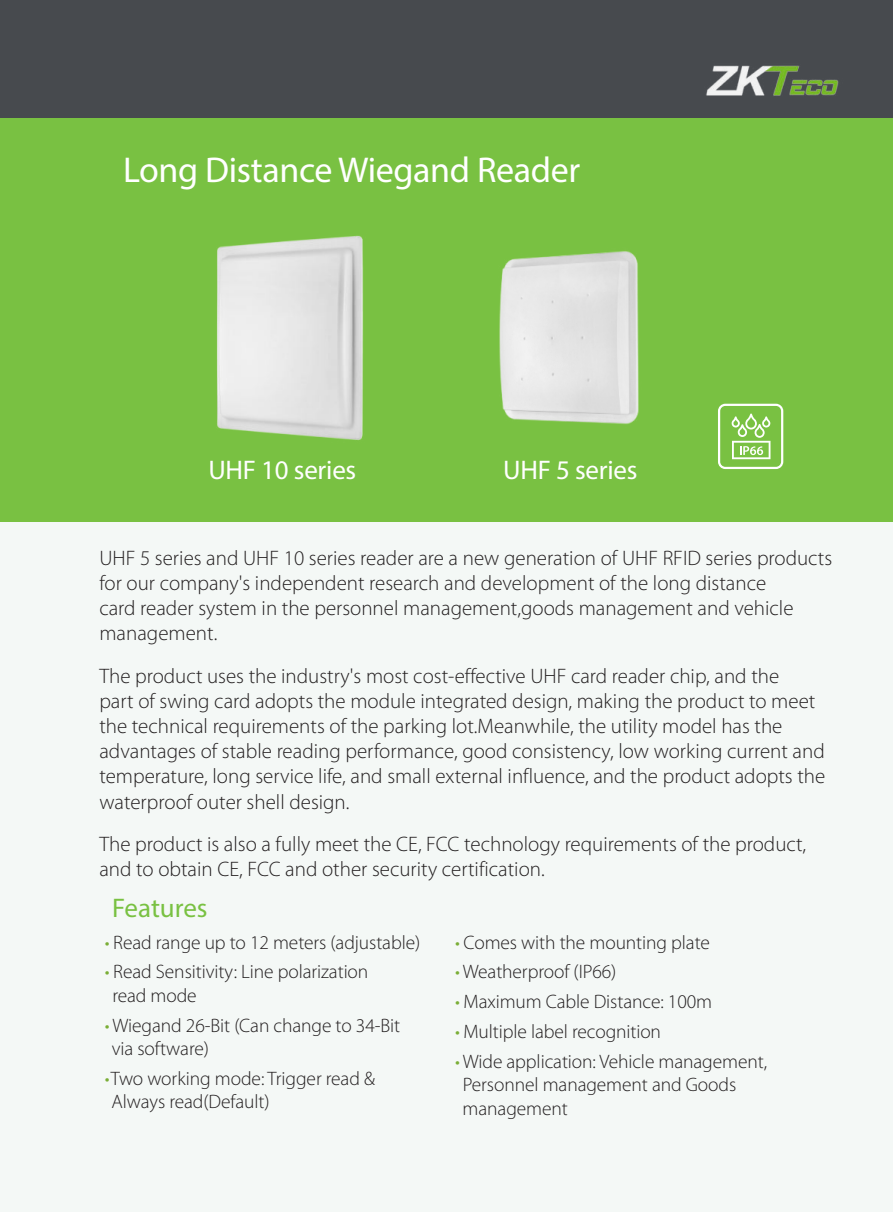
<style>
.page{position:relative;width:893px;height:1212px;background:#f4f8f6}
.page>*{position:absolute;margin:0;border:0;box-sizing:border-box;transform-origin:0 0}
.t1{font:36px "Myriad Pro";letter-spacing:-.01em;color:#fff}
.t2{font:27px "Myriad Pro";letter-spacing:-.01em;color:#fff}
.t3{font:27px "Myriad Pro";color:#79c142}
.t4{font:300 21px/25.2px "Myriad Pro";color:#231f20}
.t5{font:300 19.5px/23.4px "Myriad Pro";letter-spacing:-.005em;color:#231f20}
.s1{color:#7aae36}
</style>
<div class="page">
<div style="left:0;top:0;width:893px;height:117px;background:#474a4e"></div>
<div style="left:0;top:118px;width:893px;height:404px;background:#79c142"></div>
<img style="left:706px;top:65px;width:133px;height:31px">
<img style="left:217px;top:235px;width:146px;height:205px">
<img style="left:499px;top:251px;width:140px;height:173px">
<svg style="left:718px;top:404px;width:65px;height:65px"></svg>
<h1 class="t1" style="left:123px;top:156px;width:459px">Long Distance Wiegand Reader</h1>
<p class="t2" style="left:208px;top:459px;width:149px">UHF 10 series</p>
<p class="t2" style="left:503px;top:459px;width:136px">UHF 5 series</p>
<p class="t4" style="left:99px;top:547px;width:734px">UHF 5 series and UHF 10 series reader are a new generation of UHF RFID series products for our company's independent research and development of the long distance<br>card reader system in the personnel management,goods management and vehicle management.</p>
<p class="t4" style="left:99px;top:665px;width:727px">The product uses the industry's most cost-effective UHF card reader chip, and the<br>part of swing card adopts the module integrated design, making the product to meet the technical requirements of the parking lot.Meanwhile, the utility model has the advantages of stable reading performance, good consistency, low working current and temperature, long service life, and small external influence, and the product adopts the waterproof outer shell design.</p>
<p class="t4" style="left:99px;top:833px;width:708px">The product is also a fully meet the CE, FCC technology requirements of the product, and to obtain CE, FCC and other security certification.</p>
<p class="t3" style="left:112px;top:897px;width:97px">Features</p>
<p class="t5" style="left:105px;top:932px;width:317px"><span class="s1">•</span> Read range up to 12 meters (adjustable)</p>
<p class="t5" style="left:112px;top:962px;width:257px;text-indent:-8px"><span class="s1">•</span> Read Sensitivity: Line polarization read mode</p>
<p class="t5" style="left:112px;top:1015px;width:290px;text-indent:-7px"><span class="s1">•</span> Wiegand 26-Bit (Can change to 34-Bit via software)</p>
<p class="t5" style="left:112px;top:1068px;width:265px;text-indent:-7px"><span class="s1">•</span> Two working mode: Trigger read &amp;<br>Always read(Default)</p>
<p class="t5" style="left:455px;top:932px;width:256px"><span class="s1">•</span> Comes with the mounting plate</p>
<p class="t5" style="left:455px;top:962px;width:163px"><span class="s1">•</span> Weatherproof (IP66)</p>
<p class="t5" style="left:455px;top:991px;width:259px"><span class="s1">•</span> Maximum Cable Distance: 100m</p>
<p class="t5" style="left:455px;top:1021px;width:207px"><span class="s1">•</span> Multiple label recognition</p>
<p class="t5" style="left:463px;top:1051px;width:306px;text-indent:-8px"><span class="s1">•</span> Wide application: Vehicle management,<br>Personnel management and Goods management</p>
</div>
